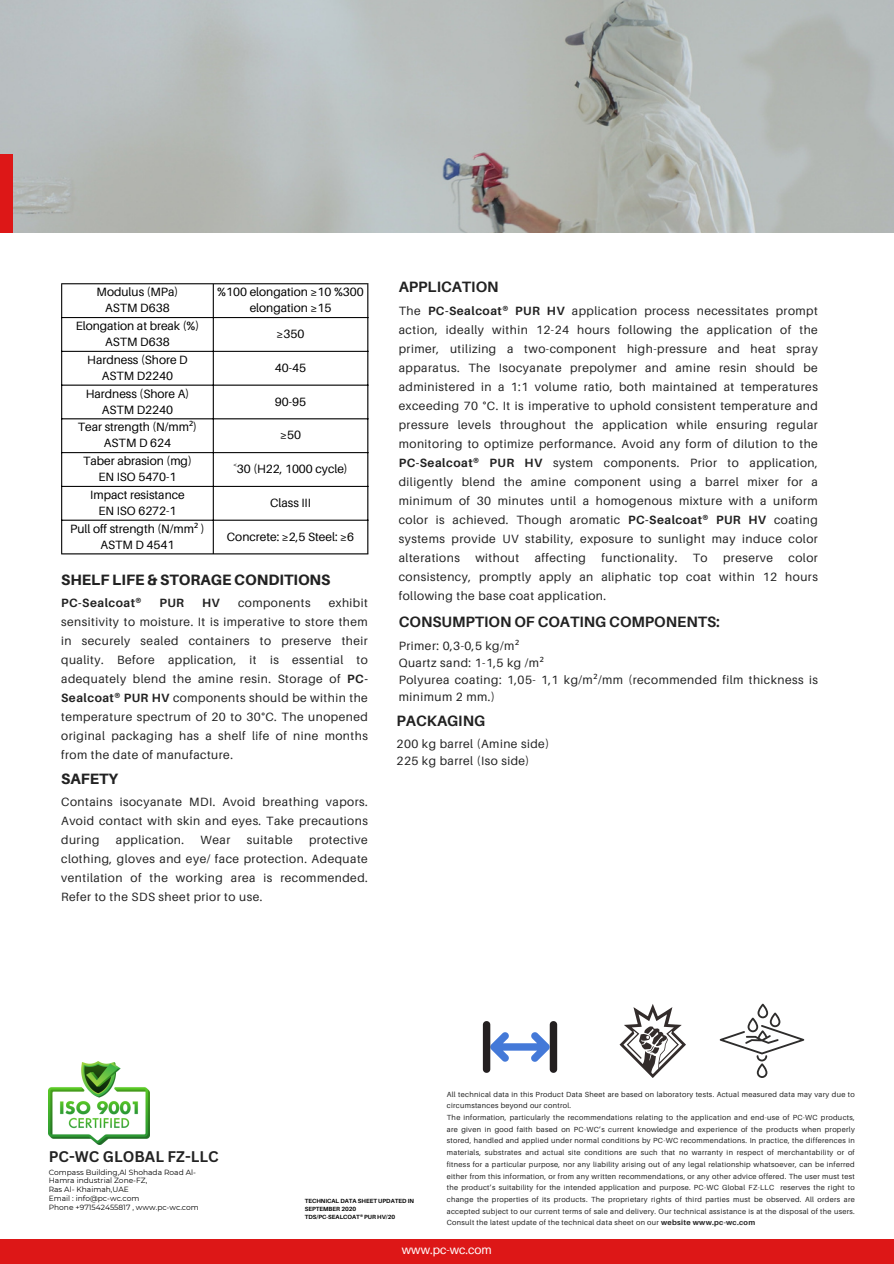
<style>
.page{position:relative;width:894px;height:1264px;background:#fff}
.page>*{position:absolute;margin:0;border:0;box-sizing:border-box;transform-origin:0 0}
.t1{font:700 15px "Aileron";color:#222}
.t2{font:800 15px "Aileron";color:#222}
.t3{font:700 15px "Canva Sans";color:#232323}
.t4{font:12px/19px "Aileron";letter-spacing:.04em;color:#222;text-align:justify}
.t5{font:12px/16px "Aileron";color:#000;text-align:center}
.t6{font:700 12px "Aileron";letter-spacing:.04em;color:#222}
.t7{font:12px "Aileron";color:#fff}
.t8{font:7.5px/8.7px "Montserrat";color:#000}
.t9{font:7.35px/11.7px "Aileron";letter-spacing:.04em;color:#222}
.t10{font:700 6px/7.9px "Aileron";color:#000}
.s1{font-weight:700}
.s2{font-family:"Noto Sans"}
</style>
<div class="page">
<div style="left:0;top:1238px;width:893px;height:25px;background:#dd1717"></div>
<img style="left:49px;top:1061px;width:100px;height:83px">
<img style="left:0;top:0;width:893px;height:233px">
<div style="left:0;top:154px;width:12px;height:78px;background:#dd1717"></div>
<svg style="left:482px;top:1021px;width:75px;height:51px"></svg>
<svg style="left:719px;top:1003px;width:85px;height:74px"></svg>
<svg style="left:619px;top:1004px;width:66px;height:74px"></svg>
<hr style="left:61px;top:284px;width:1px;height:269px;background:#000">
<hr style="left:213px;top:284px;width:1px;height:269px;background:#000">
<hr style="left:367px;top:284px;width:1px;height:269px;background:#000">
<hr style="left:61px;top:283px;width:307px;height:1px;background:#000">
<hr style="left:61px;top:317px;width:307px;height:1px;background:#000">
<hr style="left:61px;top:351px;width:307px;height:1px;background:#000">
<hr style="left:61px;top:384px;width:307px;height:1px;background:#000">
<hr style="left:61px;top:418px;width:307px;height:1px;background:#000">
<hr style="left:61px;top:452px;width:307px;height:1px;background:#000">
<hr style="left:61px;top:486px;width:307px;height:1px;background:#000">
<hr style="left:61px;top:519px;width:307px;height:1px;background:#000">
<hr style="left:61px;top:553px;width:307px;height:1px;background:#000">
<p class="t5" style="left:97px;top:284px;width:83px">Modulus (MPa)</p>
<p class="t1" style="left:398px;top:278px;width:101px">APPLICATION</p>
<p class="t5" style="left:105px;top:300px;width:66px">ASTM D638</p>
<p class="t5" style="left:217px;top:284px;width:148px">%100 elongation ≥10 %300 elongation ≥15</p>
<p class="t4" style="left:398px;top:301px;width:420px">The <span class="s1">PC-Sealcoat® PUR HV</span> application process necessitates prompt action, ideally within 12-24 hours following the application of the primer, utilizing a two-component high-pressure and heat spray apparatus. The Isocyanate prepolymer and amine resin should be administered in a 1:1 volume ratio, both maintained at temperatures exceeding 70 °C. It is imperative to uphold consistent temperature and pressure levels throughout the application while ensuring regular monitoring to optimize performance. Avoid any form of dilution to the <span class="s1">PC-Sealcoat® PUR HV</span> system components. Prior to application, diligently blend the amine component using a barrel mixer for a minimum of 30 minutes until a homogenous mixture with a uniform color is achieved. Though aromatic <span class="s1">PC-Sealcoat® PUR HV</span> coating systems provide UV stability, exposure to sunlight may induce color alterations</p>
<p class="t5" style="left:76px;top:317px;width:125px">Elongation at break (%)</p>
<p class="t5" style="left:105px;top:333px;width:66px">ASTM D638</p>
<p class="t5" style="left:276px;top:325px;width:29px">≥350</p>
<p class="t5" style="left:87px;top:351px;width:102px">Hardness (Shore D</p>
<p class="t5" style="left:102px;top:367px;width:73px">ASTM D2240</p>
<p class="t5" style="left:275px;top:359px;width:33px">40-45</p>
<p class="t5" style="left:86px;top:385px;width:105px">Hardness (Shore A)</p>
<p class="t5" style="left:102px;top:401px;width:73px">ASTM D2240</p>
<h1 class="t5" style="left:275px;top:393px;width:33px">90-95</h1>
<h2 class="t5" style="left:78px;top:419px;width:121px">Tear strength (N/mm<span class="s2">²</span>)</h2>
<h1 class="t5" style="left:104px;top:435px;width:68px">ASTM D 624</h1>
<h2 class="t5" style="left:280px;top:427px;width:22px">≥50</h2>
<h1 class="t5" style="left:83px;top:452px;width:110px">Taber abrasion (mg)</h1>
<p class="t5" style="left:98px;top:468px;width:79px">EN ISO 5470-1</p>
<h1 class="t5" style="left:233px;top:460px;width:116px"><span class="s2">˂</span>30 (H22, 1000 cycle)</h1>
<p class="t5" style="left:90px;top:486px;width:96px">Impact resistance</p>
<h1 class="t5" style="left:98px;top:502px;width:79px">EN ISO 6272-1</h1>
<h2 class="t5" style="left:270px;top:494px;width:42px">Class III</h2>
<p class="t5" style="left:70px;top:520px;width:136px">Pull off strength (N/mm<span class="s2">²</span> )</p>
<h1 class="t5" style="left:100px;top:536px;width:75px">ASTM D 4541</h1>
<h3 class="t5" style="left:227px;top:528px;width:129px">Concrete: ≥2,5 Steel: ≥6</h3>
<p class="t4" style="left:475px;top:548px;width:45px">without</p>
<p class="t4" style="left:534px;top:548px;width:53px">affecting</p>
<p class="t4" style="left:601px;top:548px;width:77px">functionality.</p>
<p class="t4" style="left:692px;top:548px;width:16px">To</p>
<p class="t4" style="left:722px;top:548px;width:52px">preserve</p>
<p class="t4" style="left:398px;top:548px;width:420px;text-indent:390px">color consistency, promptly apply an aliphatic top coat within 12 hours following the base coat application.</p>
<p class="t2" style="left:61px;top:570px;width:271px">SHELF LIFE &amp; STORAGE CONDITIONS</p>
<p class="t6" style="left:61px;top:595px;width:82px">PC-Sealcoat®</p>
<p class="t6" style="left:159px;top:595px;width:26px">PUR</p>
<p class="t6" style="left:202px;top:595px;width:19px">HV</p>
<p class="t4" style="left:238px;top:593px;width:74px">components</p>
<p class="t4" style="left:61px;top:593px;width:308px;text-indent:267px">exhibit sensitivity to moisture. It is imperative to store them in securely sealed containers to preserve their quality. Before application, it is essential to adequately blend the amine resin. Storage of <span class="s1">PC-Sealcoat® PUR HV</span> components should be within the temperature spectrum of 20 to 30°C. The unopened original packaging has a shelf life of nine months from the date of manufacture.</p>
<p class="t1" style="left:398px;top:613px;width:322px">CONSUMPTION OF COATING COMPONENTS:</p>
<p class="t4" style="left:398px;top:637px;width:420px;line-height:17px;text-align:left">Primer: 0,3-0,5 kg/m<span class="s2">²<br></span>Quartz sand: 1-1,5 kg /m<span class="s2">²<br></span>Polyurea coating: 1,05- 1,1 kg/m<span class="s2">²</span>/mm (recommended film thickness is minimum 2 mm.)</p>
<p class="t1" style="left:396px;top:711px;width:90px">PACKAGING</p>
<p class="t4" style="left:396px;top:735px;width:154px;line-height:17px">200 kg barrel (Amine side)<br>225 kg barrel (Iso side)</p>
<p class="t2" style="left:61px;top:769px;width:59px">SAFETY</p>
<p class="t4" style="left:61px;top:791px;width:308px">Contains isocyanate MDI. Avoid breathing vapors.<br>Avoid contact with skin and eyes. Take precautions during</p>
<p class="t4" style="left:116px;top:829px;width:70px">application.</p>
<p class="t4" style="left:200px;top:829px;width:31px">Wear</p>
<p class="t4" style="left:247px;top:829px;width:47px">suitable</p>
<p class="t4" style="left:61px;top:829px;width:308px;text-indent:248px">protective clothing, gloves and eye/ face protection. Adequate ventilation of the working area is recommended.<br>Refer to the SDS sheet prior to use.</p>
<p class="t3" style="left:49px;top:1146px;width:171px">PC-WC GLOBAL FZ-LLC</p>
<p class="t8" style="left:49px;top:1167px;width:151px">Compass Building,Al Shohada Road Al-<br>Hamra industrial Zone-FZ,<br>Ras Al- Khaimah,UAE<br>Email : info@pc-wc.com<br>Phone +971542455817 , www.pc-wc.com</p>
<p class="t10" style="left:304px;top:1197px;width:111px">TECHNICAL DATA SHEET UPDATED IN<br>SEPTEMBER 2020</p>
<p class="t10" style="left:304px;top:1213px;width:92px">TDS/PC-SEALCOAT® PUR HV/20</p>
<p class="t9" style="left:446px;top:1087px;width:409px">All technical data in this Product Data Sheet are based on laboratory tests. Actual measured data may vary due to circumstances beyond our control.<br>The information, particularly the recommendations relating to the application and end-use of PC-WC products, are given in good faith based on PC-WC’s current knowledge and experience of the products when properly stored, handled and applied under normal conditions by PC-WC recommendations. In practice, the differences in materials, substrates and actual site conditions are such that no warranty in respect of merchantability or of fitness for a particular purpose, nor any liability arising out of any legal relationship whatsoever, can be inferred either from this information, or from any written recommendations, or any other advice offered. The user must test the product’s suitability for the intended application and purpose. PC-WC Global FZ-LLC reserves the right to change the properties of its products. The proprietary rights of third parties must be observed. All orders are accepted subject to our current terms of sale and delivery. Our technical assistance is at the disposal of the users.<br>Consult the latest update of the technical data sheet on our <span class="s1">website www.pc-wc.com</span></p>
<p class="t7" style="left:402px;top:1242px;width:91px">www.pc-wc.com</p>
</div>
